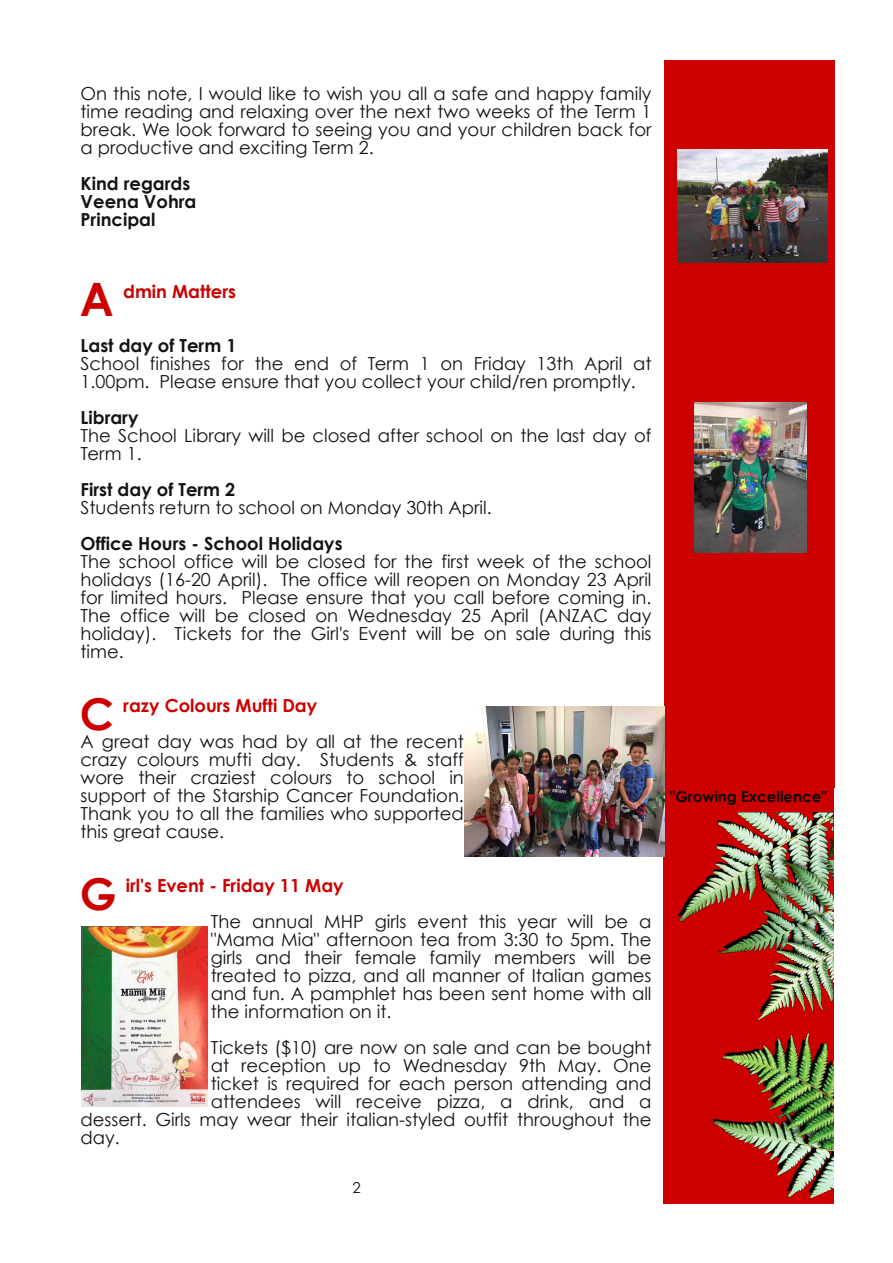
<style>
.page{position:relative;width:893px;height:1263px;background:#fff}
.page>*{position:absolute;margin:0;border:0;box-sizing:border-box;transform-origin:0 0}
.t1{font:700 46.05px "Century Gothic";color:#cd0000}
.t2{font:700 43.8px "Century Gothic";color:#cd0000}
.t3{font:18px/18px "Century Gothic";color:#161413;text-align:justify}
.t4{font:700 18px/18px "Century Gothic";color:#161413}
.t5{font:700 18px "Century Gothic";color:#cd0000}
.t6{font:700 15px "Century Gothic";color:#0a0a0a}
.t7{font:15px "Century Gothic";color:#161413}
</style>
<div class="page">
<img style="left:665px;top:812px;width:168px;height:391px">
<div style="left:663px;top:787px;width:170px;height:25px;background:#cd0000"></div>
<div style="left:664px;top:60px;width:170px;height:727px;background:#cd0000"></div>
<img style="left:464px;top:707px;width:200px;height:150px">
<img style="left:82px;top:926px;width:126px;height:180px">
<img style="left:677px;top:150px;width:150px;height:112px">
<img style="left:694px;top:402px;width:113px;height:150px">
<p class="t3" style="left:81px;top:84px;width:572px">On this note, I would like to wish you all a safe and happy family time reading and relaxing over the next two weeks of the Term 1 break. We look forward to seeing you and your children back for a productive and exciting Term 2.</p>
<p class="t4" style="left:81px;top:174px;width:117px">Kind regards<br>Veena Vohra<br>Principal</p>
<h1 class="t1" style="left:80px;top:270px;width:36px">A</h1>
<p class="t5" style="left:123px;top:280px;width:115px">dmin Matters</p>
<p class="t4" style="left:81px;top:336px;width:157px">Last day of Term 1</p>
<p class="t3" style="left:81px;top:354px;width:572px">School finishes for the end of Term 1 on Friday 13th April at<br>1.00pm. Please ensure that you collect your child/ren promptly.</p>
<p class="t4" style="left:81px;top:408px;width:59px">Library</p>
<p class="t3" style="left:81px;top:426px;width:572px">The School Library will be closed after school on the last day of<br>Term 1.</p>
<p class="t4" style="left:81px;top:480px;width:156px">First day of Term 2</p>
<p class="t3" style="left:81px;top:498px;width:413px">Students return to school on Monday 30th April.</p>
<p class="t4" style="left:81px;top:534px;width:264px">Office Hours - School Holidays</p>
<p class="t3" style="left:81px;top:552px;width:572px">The school office will be closed for the first week of the school holidays (16-20 April). The office will reopen on Monday 23 April for limited hours. Please ensure that you call before coming in.<br>The office will be closed on Wednesday 25 April (ANZAC day holiday). Tickets for the Girl's Event will be on sale during this time.</p>
<h2 class="t2" style="left:80px;top:685px;width:36px">C</h2>
<p class="t5" style="left:123px;top:694px;width:196px">razy Colours Mufti Day</p>
<p class="t3" style="left:81px;top:732px;width:385px">A great day was had by all at the recent crazy colours mufti day. Students &amp; staff wore their craziest colours to school in support of the Starship Cancer Foundation.<br>Thank you to all the families who supported this great cause.</p>
<h2 class="t2" style="left:80px;top:865px;width:38px">G</h2>
<p class="t5" style="left:126px;top:874px;width:219px">irl's Event - Friday 11 May</p>
<p class="t3" style="left:211px;top:912px;width:442px">The annual MHP girls event this year will be a "Mama Mia" afternoon tea from 3:30 to 5pm. The girls and their female family members will be treated to pizza, and all manner of Italian games and fun. A pamphlet has been sent home with all the information on it.</p>
<p class="t3" style="left:211px;top:1038px;width:442px">Tickets ($10) are now on sale and can be bought</p>
<p class="t3" style="left:211px;top:1056px;width:442px">at reception up to Wednesday 9th May. One</p>
<p class="t3" style="left:211px;top:1074px;width:442px">ticket is required for each person attending and</p>
<p class="t3" style="left:211px;top:1092px;width:442px">attendees will receive pizza, a drink, and a</p>
<p class="t3" style="left:81px;top:1110px;width:572px">dessert. Girls may wear their italian-styled outfit throughout the</p>
<p class="t3" style="left:81px;top:1128px;width:41px">day.</p>
<p class="t7" style="left:353px;top:1178px;width:10px">2</p>
<p class="t6" style="left:670px;top:787px;width:158px">"Growing Excellence"</p>
</div>
